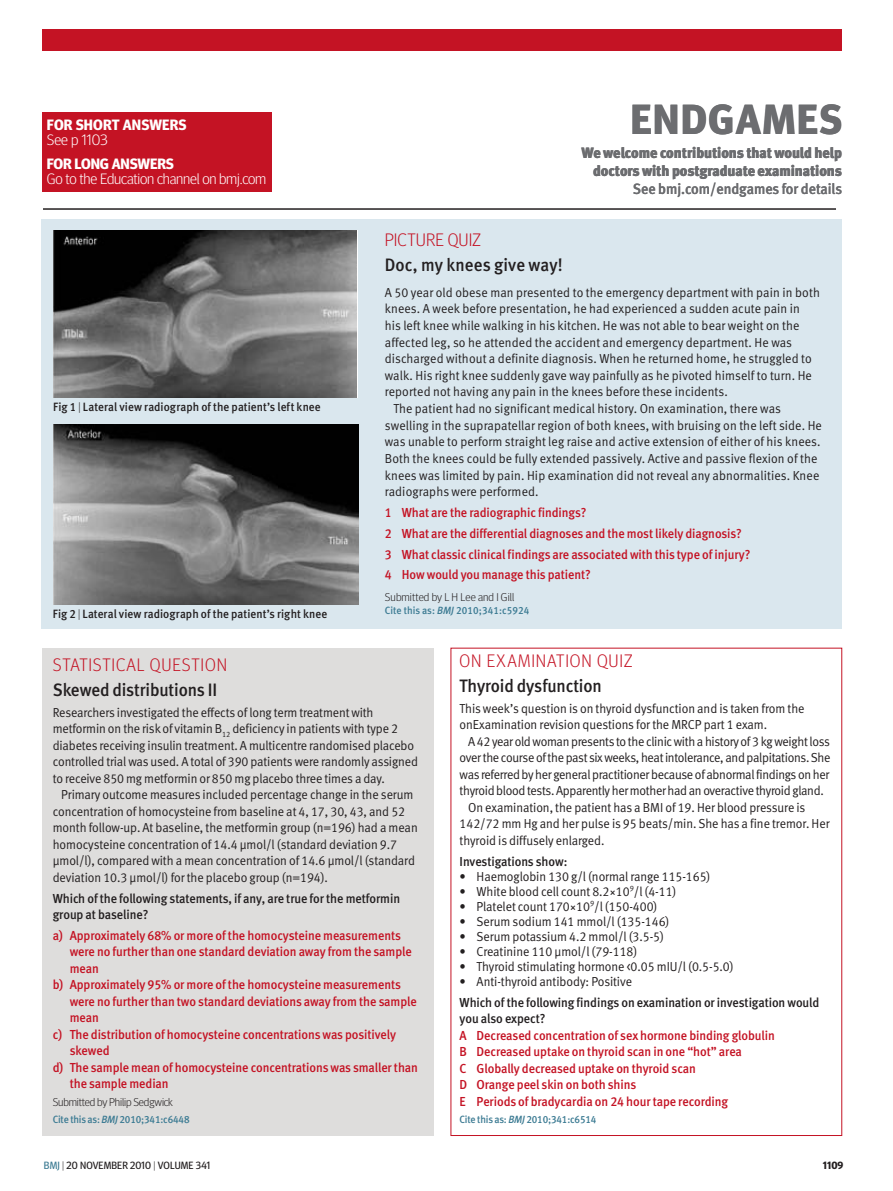
<style>
.page{position:relative;width:893px;height:1191px;background:#fff}
.page>*{position:absolute;margin:0;border:0;box-sizing:border-box;transform-origin:0 0}
.t1{font:700 42px "Meta Headline OT";letter-spacing:.04em;color:#6c6d70}
.ENDGAME_bold_text{font:18px "Meta Medium LF";letter-spacing:-.005em;color:#231f20;scale:.95 1}
.ENDGAME_section_slug{font:300 18px "Meta Headline OT";letter-spacing:.045em;color:#c41324}
.ENDGAME_section_slug-2{font:300 18px "Meta Headline OT";letter-spacing:.005em;color:#c41324}
.section_strap_blurb{font:15px/18px "Meta Black LF";letter-spacing:-.005em;color:#6c6d70;text-align:right;scale:.95 1}
.t2{font:300 15px "Meta Headline OT";letter-spacing:-.01em;color:#fff}
.t3{font:700 15px "Meta Headline OT";color:#fff}
.ENDGAME_sans_text_in{font:13.05px/16.5px "Meta Normal LF";letter-spacing:-.005em;color:#231f20;scale:.95 1}
.ENDGAME_sans_text{font:13.05px/16.6px "Meta Normal LF";color:#231f20;scale:.95 1}
.ENDGAME_red_list{font:13.05px/16.5px "Meta Medium LF";letter-spacing:-.005em;color:#c41324;scale:.95 1}
.ENDGAME_red_list_blo{font:13.05px "Meta Normal LF";letter-spacing:-.005em;color:#231f20;scale:.95 1}
.ENDGAME_sans_text_bo{font:13.05px/16.5px "Meta Medium LF";letter-spacing:-.005em;color:#231f20;scale:.95 1}
.ENDGAME_sans_text-2{font:13.05px/16.5px "Meta Medium LF";letter-spacing:-.005em;color:#231f20;scale:.95 1}
.figure_caption_rule{font:12px "Meta Medium LF";letter-spacing:.005em;color:#231f20;scale:.95 1}
.ENDGAME_author{font:300 11.25px "Meta Headline OT";letter-spacing:-.01em;color:#231f20}
.ENDGAME_author-2{font:300 11.25px "Meta Headline OT";letter-spacing:.01em;color:#231f20}
.citation{font:10.5px "Meta Medium LF";letter-spacing:-.015em;color:#3c7b93;scale:.95 1}
.t4{font:10.5px "Meta Headline OT";letter-spacing:.01em;color:#231f20}
.citation-2{font:10.5px "Meta Medium LF";letter-spacing:.01em;color:#3c7b93;scale:.95 1}
.t5{font:700 10.5px "Meta Headline OT";color:#231f20}
.s1{font-family:"Meta Headline OT";font-weight:300}
.s2{font-family:"Meta Medium LF"}
.s3{font-style:italic}
.s4{color:#3c7b93}
.s5{font-weight:300}
</style>
<div class="page">
<div style="left:43px;top:29px;width:799px;height:21px;background:#c41324"></div>
<hr style="left:43px;top:209px;width:793px;height:1px;background:#231f20">
<div style="left:42px;top:219px;width:800px;height:409px;background:#dae7ee"></div>
<div style="left:43px;top:112px;width:229px;height:79px;background:#c41324"></div>
<div style="left:42px;top:648px;width:391px;height:487px;background:#dedddc"></div>
<img style="left:53px;top:230px;width:303px;height:168px">
<img style="left:53px;top:424px;width:305px;height:180px">
<p class="t3" style="left:47px;top:115px;width:141px">FOR SHORT ANSWERS</p>
<p class="t2" style="left:47px;top:131px;width:63px">See p 1103</p>
<p class="t2" style="left:81px;top:131px;width:33px">XXXX</p>
<p class="t3" style="left:47px;top:154px;width:129px">FOR LONG ANSWERS</p>
<p class="t2" style="left:47px;top:170px;width:221px">Go to the Education channel on bmj.com</p>
<p class="figure_caption_rule" style="left:53px;top:400px;width:283px">Fig 1 <span class="s1">|</span> Lateral view radiograph of the patient’s left knee</p>
<p class="figure_caption_rule" style="left:53px;top:606px;width:291px">Fig 2 <span class="s1">|</span> Lateral view radiograph of the patient’s right knee</p>
<p class="t1" style="left:631px;top:94px;width:213px">ENDGAMES</p>
<p class="section_strap_blurb" style="left:581px;top:144px;width:276px">We welcome contributions that would help doctors with postgraduate examinations<br><span class="s2">See bmj.com/endgames for details</span></p>
<p class="ENDGAME_section_slug-2" style="left:385px;top:229px;width:98px">PICTURE QUIZ</p>
<p class="ENDGAME_bold_text" style="left:385px;top:255px;width:189px">Doc, my knees give way!</p>
<p class="ENDGAME_sans_text" style="left:385px;top:283px;width:459px">A 50 year old obese man presented to the emergency department with pain in both knees. A week before presentation, he had experienced a sudden acute pain in<br>his left knee while walking in his kitchen. He was not able to bear weight on the affected leg, so he attended the accident and emergency department. He was discharged without a definite diagnosis. When he returned home, he struggled to walk. His right knee suddenly gave way painfully as he pivoted himself to turn. He reported not having any pain in the knees before these incidents.</p>
<p class="ENDGAME_sans_text_in" style="left:385px;top:400px;width:462px;text-indent:9px">The patient had no significant medical history. On examination, there was swelling in the suprapatellar region of both knees, with bruising on the left side. He was unable to perform straight leg raise and active extension of either of his knees.<br>Both the knees could be fully extended passively. Active and passive flexion of the knees was limited by pain. Hip examination did not reveal any abnormalities. Knee radiographs were performed.</p>
<p class="ENDGAME_red_list" style="left:385px;top:504px;width:214px">1 What are the radiographic findings?</p>
<p class="ENDGAME_red_list" style="left:385px;top:525px;width:377px">2 What are the differential diagnoses and the most likely diagnosis?</p>
<p class="ENDGAME_red_list" style="left:385px;top:546px;width:386px">3 What classic clinical findings are associated with this type of injury?</p>
<p class="ENDGAME_red_list" style="left:385px;top:566px;width:218px">4 How would you manage this patient?</p>
<p class="ENDGAME_author-2" style="left:385px;top:591px;width:131px">Submitted by L H Lee and I Gill</p>
<p class="citation-2" style="left:385px;top:604px;width:154px">Cite this as: <span class="s3">BMJ</span> 2010;341:c5924</p>
<p class="ENDGAME_section_slug" style="left:53px;top:653px;width:176px">STATISTICAL QUESTION</p>
<p class="ENDGAME_bold_text" style="left:53px;top:679px;width:175px">Skewed distributions II</p>
<p class="ENDGAME_sans_text" style="left:53px;top:704px;width:386px">Researchers investigated the effects of long term treatment with metformin on the risk of vitamin B<sub>12</sub> deficiency in patients with type 2 diabetes receiving insulin treatment. A multicentre randomised placebo controlled trial was used. A total of 390 patients were randomly assigned to receive 850 mg metformin or 850 mg placebo three times a day.</p>
<p class="ENDGAME_sans_text_in" style="left:53px;top:786px;width:386px;text-indent:9px">Primary outcome measures included percentage change in the serum concentration of homocysteine from baseline at 4, 17, 30, 43, and 52 month follow-up. At baseline, the metformin group (n=196) had a mean homocysteine concentration of 14.4 μmol/l (standard deviation 9.7 μmol/l), compared with a mean concentration of 14.6 μmol/l (standard deviation 10.3 μmol/l) for the placebo group (n=194).</p>
<p class="ENDGAME_sans_text-2" style="left:53px;top:889px;width:367px">Which of the following statements, if any, are true for the metformin group at baseline?</p>
<p class="ENDGAME_red_list" style="left:70px;top:927px;width:361px;text-indent:-17px">a) Approximately 68% or more of the homocysteine measurements were no further than one standard deviation away from the sample mean</p>
<p class="ENDGAME_red_list" style="left:70px;top:976px;width:367px;text-indent:-17px">b) Approximately 95% or more of the homocysteine measurements were no further than two standard deviations away from the sample mean</p>
<p class="ENDGAME_red_list" style="left:70px;top:1026px;width:345px;text-indent:-17px">c) The distribution of homocysteine concentrations was positively skewed</p>
<p class="ENDGAME_red_list" style="left:70px;top:1059px;width:368px;text-indent:-17px">d) The sample mean of homocysteine concentrations was smaller than the sample median</p>
<p class="ENDGAME_author" style="left:53px;top:1095px;width:122px">Submitted by Philip Sedgwick</p>
<p class="citation" style="left:53px;top:1113px;width:146px">Cite this as: <span class="s3">BMJ</span> 2010;341:c6448</p>
<p class="ENDGAME_section_slug" style="left:460px;top:650px;width:175px">ON EXAMINATION QUIZ</p>
<p class="ENDGAME_bold_text" style="left:460px;top:675px;width:151px">Thyroid dysfunction</p>
<p class="ENDGAME_sans_text" style="left:460px;top:700px;width:365px">This week’s question is on thyroid dysfunction and is taken from the onExamination revision questions for the MRCP part 1 exam.</p>
<p class="ENDGAME_sans_text_in" style="left:460px;top:733px;width:392px;text-align:justify;text-indent:9px">A 42 year old woman presents to the clinic with a history of 3 kg weight loss over the course of the past six weeks, heat intolerance, and palpitations. She was referred by her general practitioner because of abnormal findings on her thyroid blood tests. Apparently her mother had an overactive thyroid gland.</p>
<p class="ENDGAME_sans_text_in" style="left:460px;top:799px;width:391px;text-indent:9px">On examination, the patient has a BMI of 19. Her blood pressure is<br>142/72 mm Hg and her pulse is 95 beats/min. She has a fine tremor. Her thyroid is diffusely enlarged.</p>
<p class="ENDGAME_sans_text_bo" style="left:460px;top:853px;width:115px">Investigations show:</p>
<p class="ENDGAME_red_list_blo" style="left:460px;top:868px;width:266px">• Haemoglobin 130 g/l (normal range 115-165)</p>
<p class="ENDGAME_red_list_blo" style="left:460px;top:883px;width:230px">• White blood cell count 8.2×10<sup>9</sup>/l (4-11)</p>
<p class="ENDGAME_red_list_blo" style="left:460px;top:898px;width:210px">• Platelet count 170×10<sup>9</sup>/l (150-400)</p>
<p class="ENDGAME_red_list_blo" style="left:460px;top:913px;width:222px">• Serum sodium 141 mmol/l (135-146)</p>
<p class="ENDGAME_red_list_blo" style="left:460px;top:928px;width:217px">• Serum potassium 4.2 mmol/l (3.5-5)</p>
<p class="ENDGAME_red_list_blo" style="left:460px;top:943px;width:189px">• Creatinine 110 μmol/l (79-118)</p>
<p class="ENDGAME_red_list_blo" style="left:460px;top:958px;width:290px">• Thyroid stimulating hormone &lt;0.05 mIU/l (0.5-5.0)</p>
<p class="ENDGAME_red_list_blo" style="left:460px;top:973px;width:183px">• Anti-thyroid antibody: Positive</p>
<p class="ENDGAME_sans_text_bo" style="left:460px;top:993px;width:380px">Which of the following findings on examination or investigation would you also expect?</p>
<p class="ENDGAME_red_list" style="left:460px;top:1026px;width:333px">A Decreased concentration of sex hormone binding globulin</p>
<p class="ENDGAME_red_list" style="left:460px;top:1043px;width:299px">B Decreased uptake on thyroid scan in one “hot” area</p>
<p class="ENDGAME_red_list" style="left:460px;top:1059px;width:250px">C Globally decreased uptake on thyroid scan</p>
<p class="ENDGAME_red_list" style="left:460px;top:1076px;width:187px">D Orange peel skin on both shins</p>
<p class="ENDGAME_red_list" style="left:460px;top:1092px;width:284px">E Periods of bradycardia on 24 hour tape recording</p>
<p class="citation" style="left:460px;top:1112px;width:146px">Cite this as: <span class="s3">BMJ</span> 2010;341:c6514</p>
<p class="t4" style="left:44px;top:1159px;width:168px"><span class="s4">BMJ</span> <span class="s5">|</span> 20 NOVEMBER 2010 <span class="s5">|</span> VOLUME 341</p>
<p class="t5" style="left:823px;top:1159px;width:22px">1109</p>
</div>
